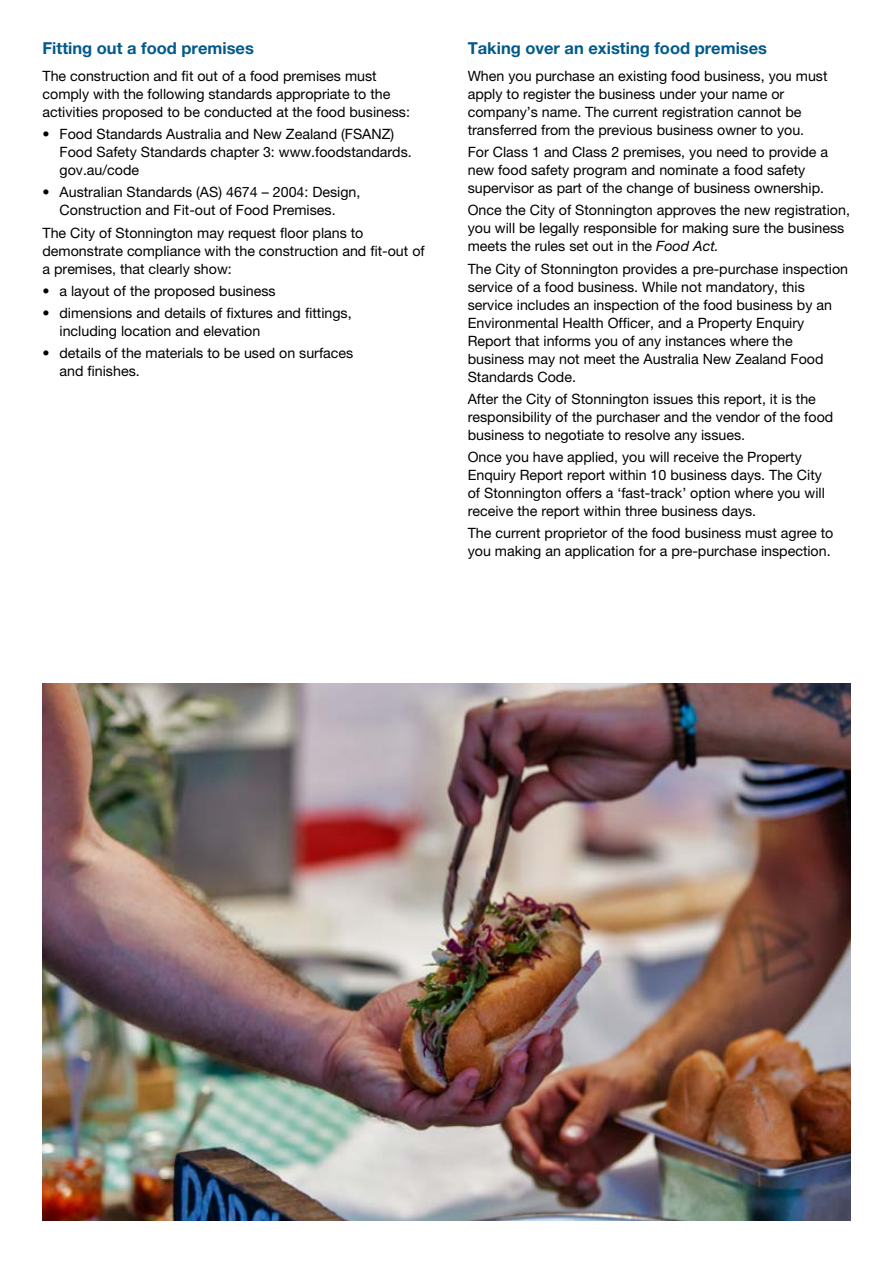
<style>
.page{position:relative;width:893px;height:1263px;background:#fff}
.page>*{position:absolute;margin:0;border:0;box-sizing:border-box;transform-origin:0 0}
.Sub_1{font:700 16.5px "Helvetica Neue LT Pro";color:#005a8b}
.Body_1{font:14.25px/18px "Helvetica Neue LT Pro";color:#000}
.Bullets_1{font:14.25px/18px "Helvetica Neue LT Pro";color:#000}
.s1{font-style:italic}
</style>
<div class="page">
<img style="left:43px;top:683px;width:807px;height:537px">
<p class="Sub_1" style="left:43px;top:38px;width:213px">Fitting out a food premises</p>
<p class="Body_1" style="left:43px;top:67px;width:369px">The construction and fit out of a food premises must comply with the following standards appropriate to the activities proposed to be conducted at the food business:</p>
<p class="Bullets_1" style="left:60px;top:125px;width:354px;text-indent:-17px">• Food Standards Australia and New Zealand (FSANZ)<br>Food Safety Standards chapter 3: www.foodstandards. gov.au/code</p>
<p class="Bullets_1" style="left:43px;top:183px;width:319px;text-align:center">• Australian Standards (AS) 4674 – 2004: Design,<br>Construction and Fit-out of Food Premises.</p>
<p class="Body_1" style="left:43px;top:223px;width:384px">The City of Stonnington may request floor plans to demonstrate compliance with the construction and fit-out of a premises, that clearly show:</p>
<p class="Bullets_1" style="left:43px;top:282px;width:235px">• a layout of the proposed business</p>
<p class="Bullets_1" style="left:60px;top:304px;width:294px;text-indent:-17px">• dimensions and details of fixtures and fittings, including location and elevation</p>
<p class="Bullets_1" style="left:60px;top:344px;width:295px;text-indent:-17px">• details of the materials to be used on surfaces and finishes.</p>
<p class="Sub_1" style="left:468px;top:38px;width:301px">Taking over an existing food premises</p>
<p class="Body_1" style="left:468px;top:67px;width:361px">When you purchase an existing food business, you must apply to register the business under your name or company’s name. The current registration cannot be transferred from the previous business owner to you.</p>
<p class="Body_1" style="left:468px;top:143px;width:362px">For Class 1 and Class 2 premises, you need to provide a new food safety program and nominate a food safety supervisor as part of the change of business ownership.</p>
<p class="Body_1" style="left:468px;top:201px;width:384px">Once the City of Stonnington approves the new registration, you will be legally responsible for making sure the business meets the rules set out in the <span class="s1">Food Act.</span></p>
<p class="Body_1" style="left:468px;top:259px;width:382px">The City of Stonnington provides a pre-purchase inspection service of a food business. While not mandatory, this service includes an inspection of the food business by an Environmental Health Officer, and a Property Enquiry Report that informs you of any instances where the business may not meet the Australia New Zealand Food Standards Code.</p>
<p class="Body_1" style="left:468px;top:390px;width:367px">After the City of Stonnington issues this report, it is the responsibility of the purchaser and the vendor of the food business to negotiate to resolve any issues.</p>
<p class="Body_1" style="left:468px;top:448px;width:359px">Once you have applied, you will receive the Property Enquiry Report report within 10 business days. The City of Stonnington offers a ‘fast-track’ option where you will receive the report within three business days.</p>
<p class="Body_1" style="left:468px;top:524px;width:367px">The current proprietor of the food business must agree to you making an application for a pre-purchase inspection.</p>
</div>
